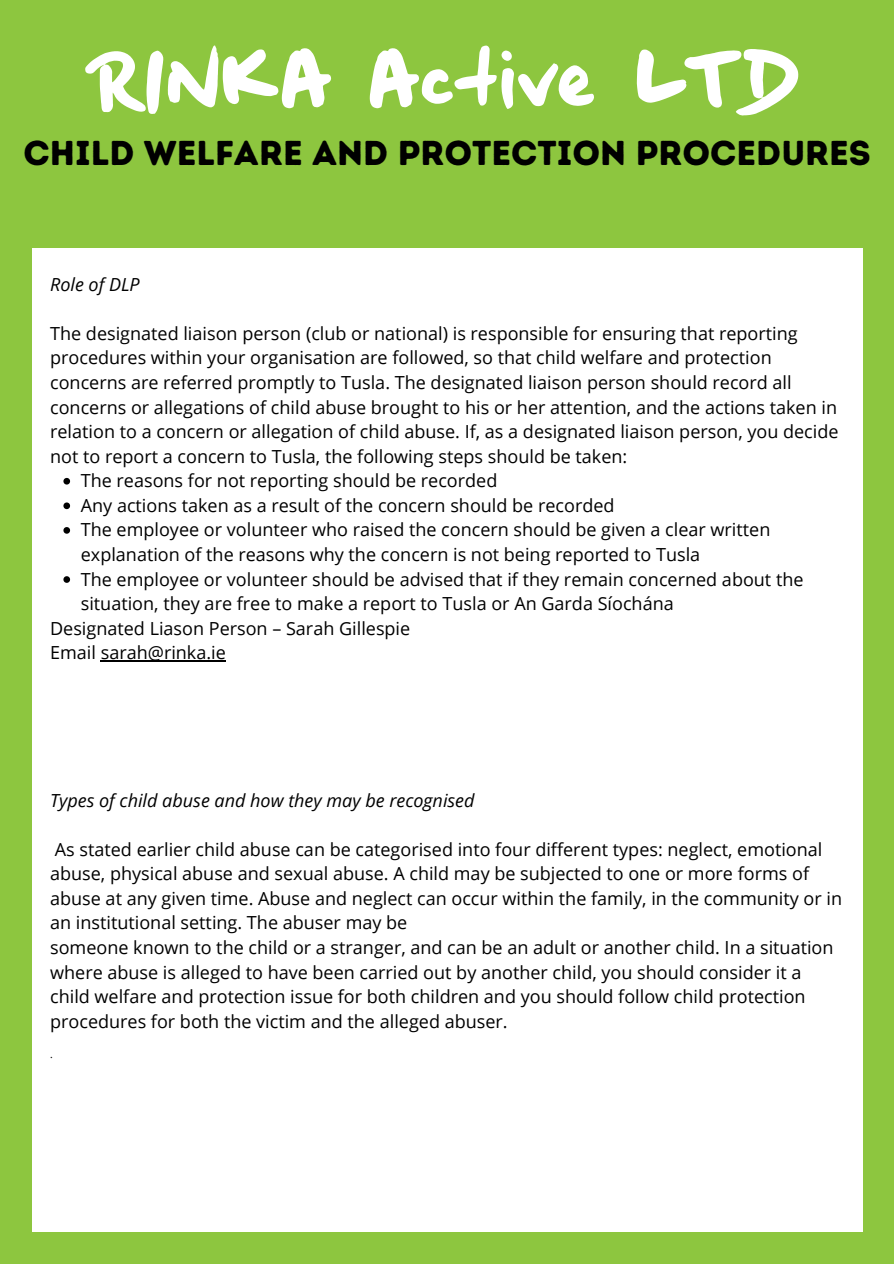
<style>
.page{position:relative;width:894px;height:1264px;background:#fff}
.page>*{position:absolute;margin:0;border:0;box-sizing:border-box;transform-origin:0 0}
.t1{font:90.6px "Boxing Wizards";color:#fff}
.t2{font:34.5px "Intro Rust Base";color:#000}
.t3{font:18px/24.6px "Open Sans";color:#000}
.t4{font:italic 18px "Open Sans";color:#000}
.t5{font:10.2px "Open Sans";color:#000}
</style>
<div class="page">
<div style="left:0;top:0;width:893px;height:1263px;background:#8dc63f"></div>
<div style="left:32px;top:248px;width:830px;height:983px;background:#fff"></div>
<svg style="left:63px;top:478px;width:7px;height:6px"></svg>
<svg style="left:63px;top:502px;width:7px;height:7px"></svg>
<svg style="left:63px;top:527px;width:7px;height:6px"></svg>
<svg style="left:63px;top:576px;width:7px;height:7px"></svg>
<hr style="left:101px;top:660px;width:125px;height:2px;background:#000">
<p class="t1" style="left:91px;top:20px;width:709px">RINKA Active LTD</p>
<p class="t2" style="left:23px;top:132px;width:848px">CHILD WELFARE AND PROTECTION PROCEDURES</p>
<p class="t4" style="left:50px;top:271px;width:91px">Role of DLP</p>
<p class="t3" style="left:50px;top:320px;width:789px">The designated liaison person (club or national) is responsible for ensuring that reporting procedures within your organisation are followed, so that child welfare and protection concerns are referred promptly to Tusla. The designated liaison person should record all concerns or allegations of child abuse brought to his or her attention, and the actions taken in relation to a concern or allegation of child abuse. If, as a designated liaison person, you decide not to report a concern to Tusla, the following steps should be taken:</p>
<p class="t3" style="left:81px;top:468px;width:418px">The reasons for not reporting should be recorded</p>
<p class="t3" style="left:81px;top:492px;width:535px">Any actions taken as a result of the concern should be recorded</p>
<p class="t3" style="left:81px;top:517px;width:691px">The employee or volunteer who raised the concern should be given a clear written explanation of the reasons why the concern is not being reported to Tusla</p>
<p class="t3" style="left:81px;top:566px;width:724px">The employee or volunteer should be advised that if they remain concerned about the situation, they are free to make a report to Tusla or An Garda Síochána</p>
<p class="t3" style="left:50px;top:615px;width:361px">Designated Liason Person – Sarah Gillespie</p>
<p class="t3" style="left:50px;top:640px;width:177px">Email sarah@rinka.ie</p>
<p class="t4" style="left:50px;top:787px;width:426px">Types of child abuse and how they may be recognised</p>
<p class="t3" style="left:50px;top:836px;width:793px">As stated earlier child abuse can be categorised into four different types: neglect, emotional abuse, physical abuse and sexual abuse. A child may be subjected to one or more forms of abuse at any given time. Abuse and neglect can occur within the family, in the community or in an institutional setting. The abuser may be</p>
<p class="t3" style="left:50px;top:934px;width:784px">someone known to the child or a stranger, and can be an adult or another child. In a situation where abuse is alleged to have been carried out by another child, you should consider it a child welfare and protection issue for both children and you should follow child protection procedures for both the victim and the alleged abuser.</p>
<p class="t5" style="left:50px;top:1046px;width:4px">.</p>
</div>
